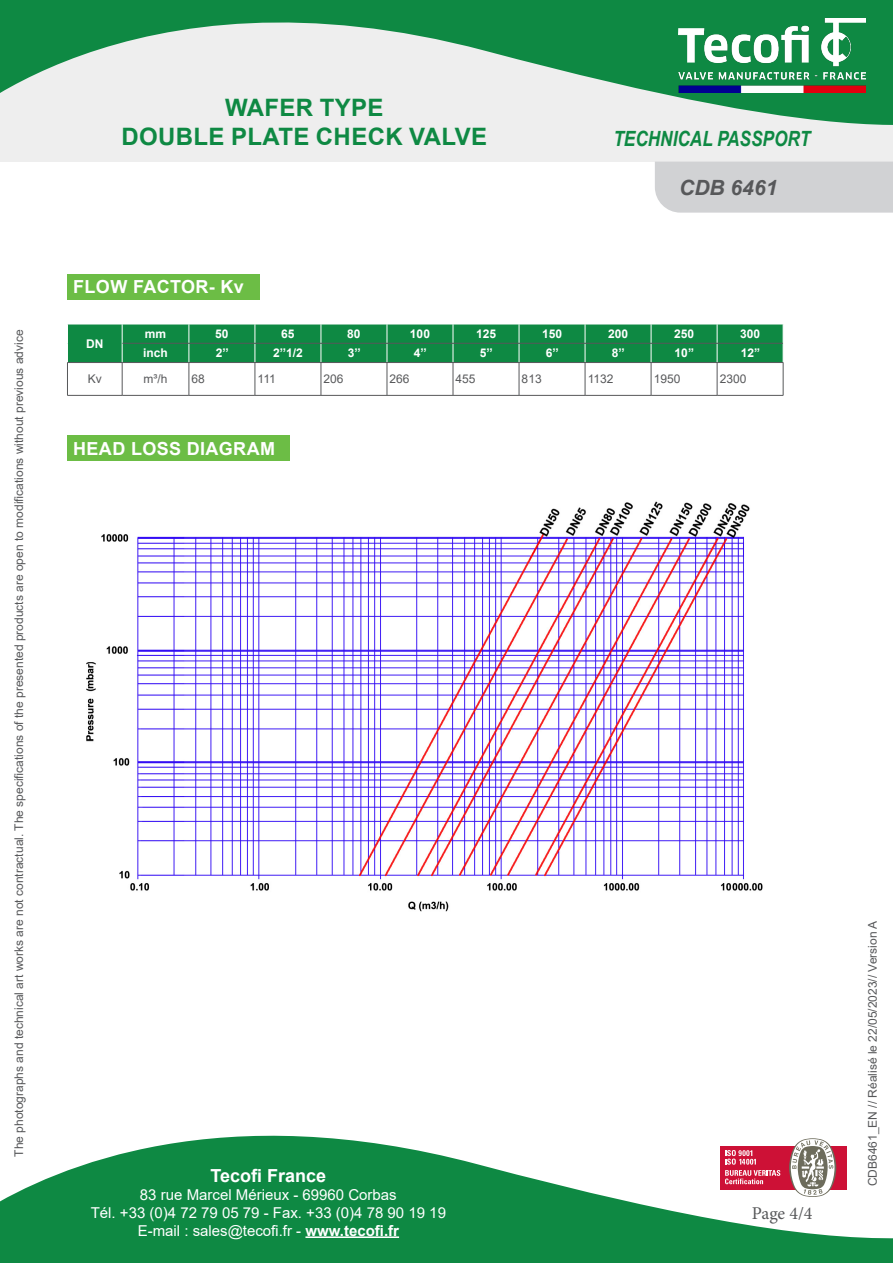
<style>
.page{position:relative;width:893px;height:1263px;background:#fff}
.page>*{position:absolute;margin:0;border:0;box-sizing:border-box;transform-origin:0 0}
.t1{font:700 24px/28.8px "Arial";letter-spacing:.015em;color:#0e8943;text-align:center}
.t2{font:italic 700 21px "Arial Narrow";color:#0e8943}
.t3{font:italic 700 21px "Arial";color:#57585a}
.t4{font:700 18px "Arial";letter-spacing:.02em;color:#fff}
.t5{font:700 18px "Arial";color:#fff}
.t6{font:18px "Minion Pro";color:#57585a}
.t7{font:15px/18px "Arial";color:#fff;text-align:center}
.Texte_Tableaux{font:12px "Arial";color:#57585a}
.t8{font:700 12px "Arial";color:#fff}
.s1{font-weight:700}
</style>
<div class="page">
<div style="left:0;top:0;width:893px;height:162px;background:#eee"></div>
<div style="left:655px;top:162px;width:238px;height:51px;background:#d1d2d4"></div>
<svg style="left:0;top:0;width:893px;height:125px"></svg>
<svg style="left:0;top:1135px;width:893px;height:128px;fill:#0e8943"></svg>
<hr style="left:305px;top:1236px;width:94px;height:2px;background:#fff">
<img style="left:678px;top:19px;width:187px;height:73px">
<svg style="left:708px;top:1135px;width:150px;height:63px"></svg>
<div style="left:67px;top:436px;width:223px;height:25px;background:#6cbd45"></div>
<div style="left:67px;top:274px;width:192px;height:25px;background:#6cbd45"></div>
<img style="left:86px;top:501px;width:677px;height:411px">
<svg style="left:67px;top:324px;width:717px;height:38px;background:#158b48"></svg>
<hr style="left:122px;top:343px;width:67px;height:1px;background:#57585a">
<hr style="left:189px;top:343px;width:66px;height:1px;background:#57585a">
<hr style="left:255px;top:343px;width:66px;height:1px;background:#57585a">
<hr style="left:321px;top:343px;width:66px;height:1px;background:#57585a">
<hr style="left:387px;top:343px;width:66px;height:1px;background:#57585a">
<hr style="left:453px;top:343px;width:66px;height:1px;background:#57585a">
<hr style="left:519px;top:343px;width:66px;height:1px;background:#57585a">
<hr style="left:585px;top:343px;width:66px;height:1px;background:#57585a">
<hr style="left:651px;top:343px;width:66px;height:1px;background:#57585a">
<hr style="left:717px;top:343px;width:66px;height:1px;background:#57585a">
<hr style="left:67px;top:362px;width:55px;height:1px;background:#57585a">
<hr style="left:67px;top:363px;width:1px;height:32px;background:#57585a">
<hr style="left:122px;top:362px;width:67px;height:1px;background:#57585a">
<hr style="left:122px;top:363px;width:1px;height:32px;background:#57585a">
<hr style="left:189px;top:362px;width:66px;height:1px;background:#57585a">
<hr style="left:189px;top:363px;width:1px;height:32px;background:#57585a">
<hr style="left:255px;top:362px;width:66px;height:1px;background:#57585a">
<hr style="left:255px;top:363px;width:1px;height:32px;background:#57585a">
<hr style="left:321px;top:362px;width:66px;height:1px;background:#57585a">
<hr style="left:321px;top:363px;width:1px;height:32px;background:#57585a">
<hr style="left:387px;top:362px;width:66px;height:1px;background:#57585a">
<hr style="left:387px;top:363px;width:1px;height:32px;background:#57585a">
<hr style="left:453px;top:362px;width:66px;height:1px;background:#57585a">
<hr style="left:453px;top:363px;width:1px;height:32px;background:#57585a">
<hr style="left:519px;top:362px;width:66px;height:1px;background:#57585a">
<hr style="left:519px;top:363px;width:1px;height:32px;background:#57585a">
<hr style="left:585px;top:362px;width:66px;height:1px;background:#57585a">
<hr style="left:585px;top:363px;width:1px;height:32px;background:#57585a">
<hr style="left:651px;top:362px;width:66px;height:1px;background:#57585a">
<hr style="left:651px;top:363px;width:1px;height:32px;background:#57585a">
<hr style="left:717px;top:362px;width:66px;height:1px;background:#57585a">
<hr style="left:717px;top:363px;width:1px;height:32px;background:#57585a">
<hr style="left:783px;top:363px;width:1px;height:32px;background:#57585a">
<hr style="left:67px;top:395px;width:55px;height:1px;background:#57585a">
<hr style="left:122px;top:395px;width:67px;height:1px;background:#57585a">
<hr style="left:189px;top:395px;width:66px;height:1px;background:#57585a">
<hr style="left:255px;top:395px;width:66px;height:1px;background:#57585a">
<hr style="left:321px;top:395px;width:66px;height:1px;background:#57585a">
<hr style="left:387px;top:395px;width:66px;height:1px;background:#57585a">
<hr style="left:453px;top:395px;width:66px;height:1px;background:#57585a">
<hr style="left:519px;top:395px;width:66px;height:1px;background:#57585a">
<hr style="left:585px;top:395px;width:66px;height:1px;background:#57585a">
<hr style="left:651px;top:395px;width:66px;height:1px;background:#57585a">
<hr style="left:717px;top:395px;width:66px;height:1px;background:#57585a">
<p class="Texte_Tableaux" style="left:11px;top:1157px;width:828px;rotate:-90deg">The photographs and technical art works are not contractual. The specifications of the presented products are open to modifications without previous advice</p>
<h1 class="t1" style="left:121px;top:93px;width:367px">WAFER TYPE<br>DOUBLE PLATE CHECK VALVE</h1>
<p class="t4" style="left:73px;top:274px;width:172px">FLOW FACTOR- Kv</p>
<h2 class="t2" style="left:613px;top:123px;width:199px">TECHNICAL PASSPORT</h2>
<h2 class="t3" style="left:679px;top:174px;width:100px">CDB 6461</h2>
<p class="t8" style="left:86px;top:335px;width:19px">DN</p>
<p class="t8" style="left:145px;top:325px;width:23px">mm</p>
<p class="t8" style="left:215px;top:325px;width:15px">50</p>
<p class="t8" style="left:281px;top:325px;width:15px">65</p>
<p class="t8" style="left:347px;top:325px;width:15px">80</p>
<p class="t8" style="left:410px;top:325px;width:22px">100</p>
<p class="t8" style="left:476px;top:325px;width:22px">125</p>
<p class="t8" style="left:542px;top:325px;width:22px">150</p>
<p class="t8" style="left:608px;top:325px;width:22px">200</p>
<p class="t8" style="left:674px;top:325px;width:22px">250</p>
<p class="t8" style="left:740px;top:325px;width:22px">300</p>
<p class="t8" style="left:143px;top:345px;width:26px">inch</p>
<p class="t8" style="left:216px;top:345px;width:14px">2’’</p>
<p class="t8" style="left:273px;top:345px;width:31px">2’’1/2</p>
<p class="t8" style="left:348px;top:345px;width:14px">3’’</p>
<p class="t8" style="left:414px;top:345px;width:14px">4’’</p>
<p class="t8" style="left:480px;top:345px;width:14px">5’’</p>
<p class="t8" style="left:546px;top:345px;width:14px">6’’</p>
<p class="t8" style="left:612px;top:345px;width:14px">8’’</p>
<p class="t8" style="left:675px;top:345px;width:21px">10’’</p>
<p class="t8" style="left:741px;top:345px;width:21px">12’’</p>
<p class="Texte_Tableaux" style="left:88px;top:371px;width:16px">Kv</p>
<p class="Texte_Tableaux" style="left:144px;top:371px;width:25px">m³/h</p>
<p class="Texte_Tableaux" style="left:192px;top:371px;width:15px">68</p>
<p class="Texte_Tableaux" style="left:258px;top:371px;width:20px">111</p>
<p class="Texte_Tableaux" style="left:324px;top:371px;width:22px">206</p>
<p class="Texte_Tableaux" style="left:390px;top:371px;width:22px">266</p>
<p class="Texte_Tableaux" style="left:456px;top:371px;width:22px">455</p>
<p class="Texte_Tableaux" style="left:522px;top:371px;width:22px">813</p>
<p class="Texte_Tableaux" style="left:588px;top:371px;width:27px">1132</p>
<p class="Texte_Tableaux" style="left:654px;top:371px;width:28px">1950</p>
<p class="Texte_Tableaux" style="left:720px;top:371px;width:28px">2300</p>
<p class="t4" style="left:73px;top:436px;width:203px">HEAD LOSS DIAGRAM</p>
<h3 class="t5" style="left:211px;top:1162px;width:117px">Tecofi France</h3>
<p class="t7" style="left:91px;top:1185px;width:357px">83 rue Marcel Mérieux - 69960 Corbas<br>Tél. +33 (0)4 72 79 05 79 - Fax. +33 (0)4 78 90 19 19<br>E-mail : sales@tecofi.fr - <span class="s1">www.tecofi.fr</span></p>
<h3 class="t6" style="left:752px;top:1201px;width:62px">Page 4/4</h3>
<p class="Texte_Tableaux" style="left:864px;top:1186px;width:267px;rotate:-90deg">CDB6461_EN // Réalisé le 22/05/2023// Version A</p>
</div>
